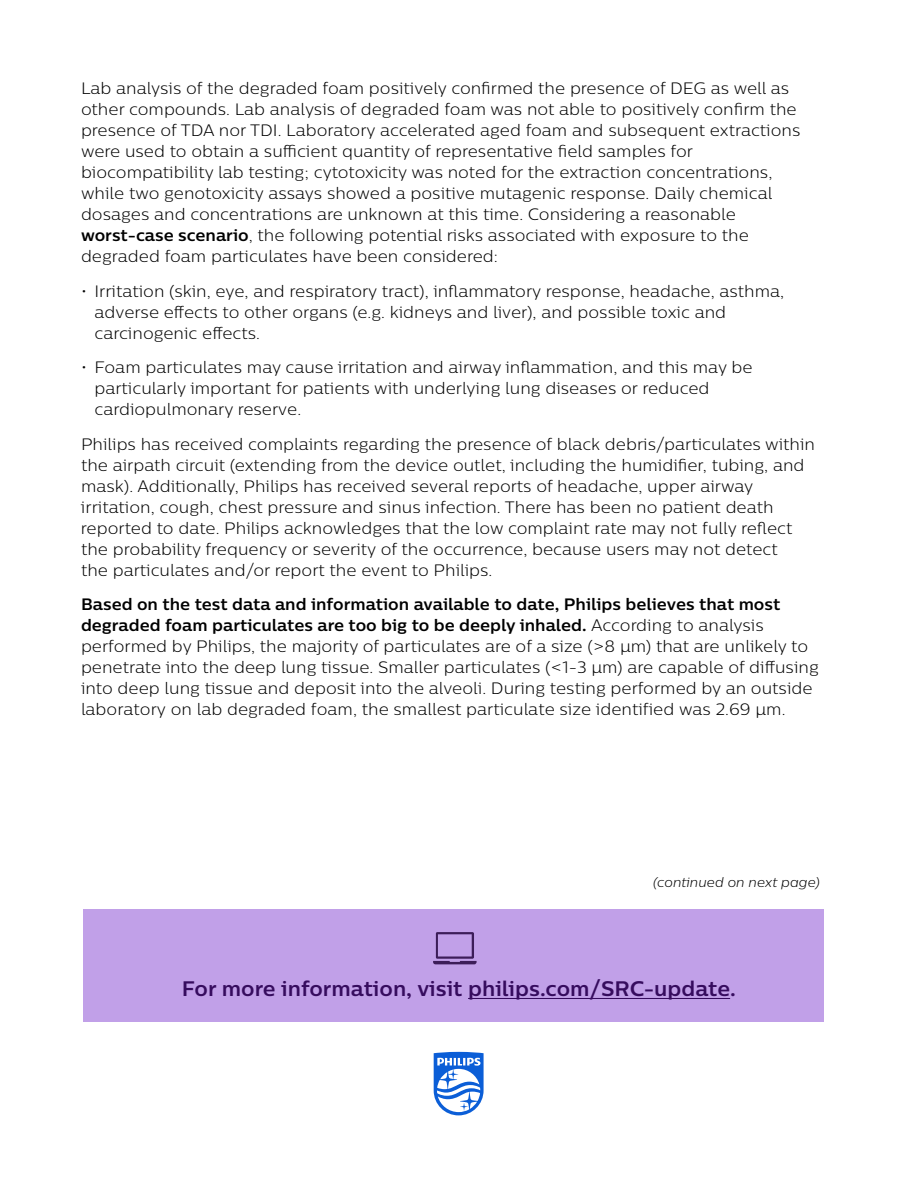
<style>
.page{position:relative;width:918px;height:1188px;background:#fff}
.page>*{position:absolute;margin:0;border:0;box-sizing:border-box;transform-origin:0 0}
.t1{font:700 21px "Centrale Sans";color:#360c5e}
.t2{font:300 16.5px/21px "Centrale Sans";color:#000}
.t3{font:italic 300 13.5px "Centrale Sans";color:#000}
.s1{font-weight:700}
</style>
<div class="page">
<svg style="left:434px;top:1052px;width:50px;height:63px"></svg>
<div style="left:83px;top:909px;width:741px;height:113px;background:#c1a0e8"></div>
<hr style="left:468px;top:998px;width:262px;height:1px;background:#360c5e">
<svg style="left:433px;top:932px;width:44px;height:32px"></svg>
<p class="t2" style="left:81px;top:77px;width:721px">Lab analysis of the degraded foam positively confirmed the presence of DEG as well as other compounds. Lab analysis of degraded foam was not able to positively confirm the presence of TDA nor TDI. Laboratory accelerated aged foam and subsequent extractions were used to obtain a sufficient quantity of representative field samples for biocompatibility lab testing; cytotoxicity was noted for the extraction concentrations, while two genotoxicity assays showed a positive mutagenic response. Daily chemical dosages and concentrations are unknown at this time. Considering a reasonable <span class="s1">worst-case scenario</span>, the following potential risks associated with exposure to the degraded foam particulates have been considered:</p>
<p class="t2" style="left:94px;top:280px;width:691px;text-indent:-13px">• Irritation (skin, eye, and respiratory tract), inflammatory response, headache, asthma, adverse effects to other organs (e.g. kidneys and liver), and possible toxic and carcinogenic effects.</p>
<p class="t2" style="left:94px;top:357px;width:660px;text-indent:-13px">• Foam particulates may cause irritation and airway inflammation, and this may be particularly important for patients with underlying lung diseases or reduced cardiopulmonary reserve.</p>
<p class="t2" style="left:81px;top:433px;width:736px">Philips has received complaints regarding the presence of black debris/particulates within the airpath circuit (extending from the device outlet, including the humidifier, tubing, and mask). Additionally, Philips has received several reports of headache, upper airway irritation, cough, chest pressure and sinus infection. There has been no patient death reported to date. Philips acknowledges that the low complaint rate may not fully reflect the probability frequency or severity of the occurrence, because users may not detect<br>the particulates and/or report the event to Philips.</p>
<p class="t2" style="left:81px;top:594px;width:739px"><span class="s1">Based on the test data and information available to date, Philips believes that most degraded foam particulates are too big to be deeply inhaled.</span> According to analysis performed by Philips, the majority of particulates are of a size (&gt;8 μm) that are unlikely to penetrate into the deep lung tissue. Smaller particulates (&lt;1-3 μm) are capable of diffusing into deep lung tissue and deposit into the alveoli. During testing performed by an outside laboratory on lab degraded foam, the smallest particulate size identified was 2.69 μm.</p>
<p class="t3" style="left:653px;top:874px;width:168px">(continued on next page)</p>
<p class="t1" style="left:182px;top:975px;width:556px">For more information, visit philips.com/SRC-update.</p>
</div>
